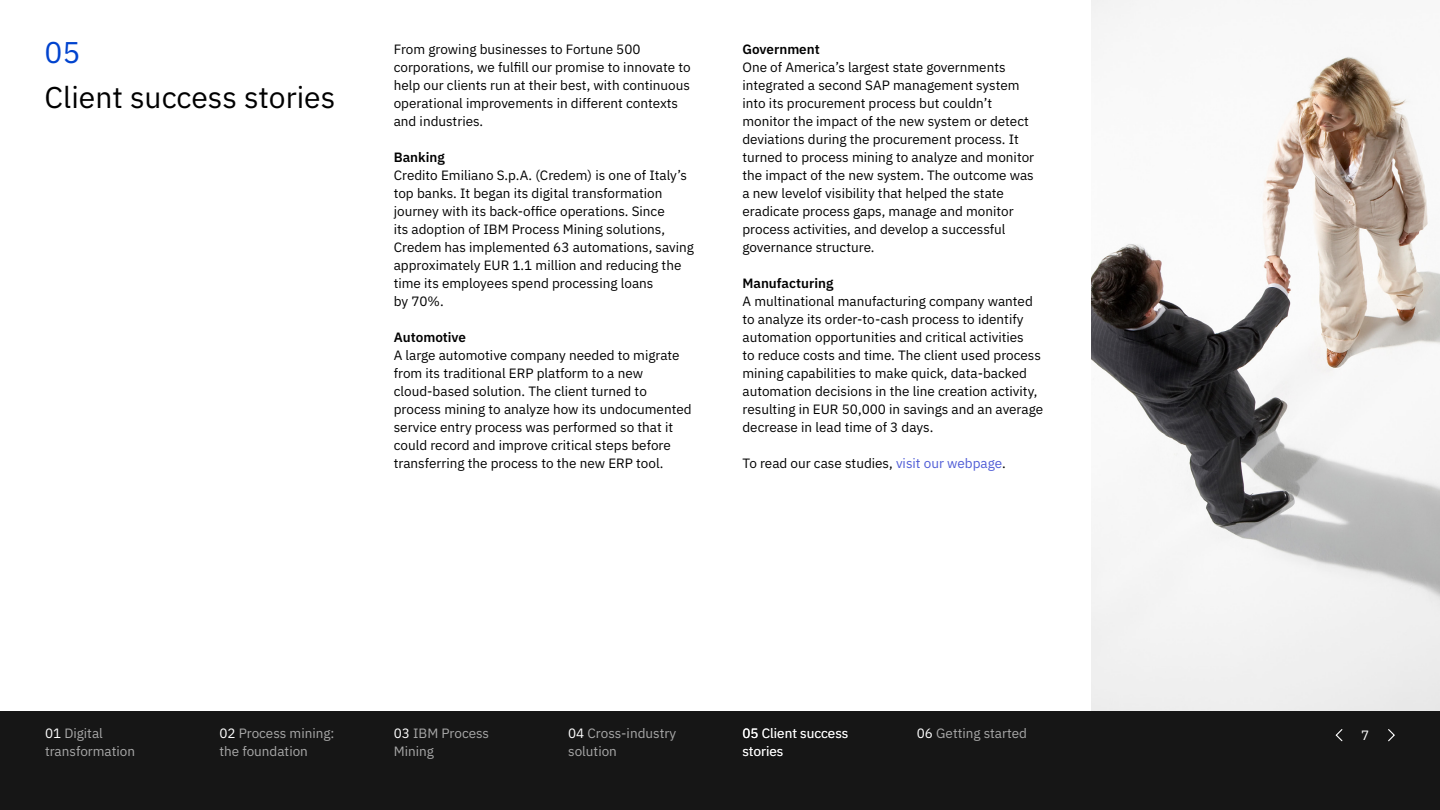
<style>
.page{position:relative;width:1440px;height:810px;background:#fff}
.page>*{position:absolute;margin:0;border:0;box-sizing:border-box;transform-origin:0 0}
.t1{font:30px "IBM Plex Sans";color:#000}
.t2{font:30px "IBM Plex Sans";color:#0043ce}
.t3{font:13.5px/18px "IBM Plex Sans";color:#000}
.t4{font:13.5px/18px "IBM Plex Sans";color:#a8a8a8}
.t5{font:600 13.5px "IBM Plex Sans";color:#000}
.t6{font:13.5px/18px "IBM Plex Sans";color:#fff}
.s1{color:#4f5cd6}
.s2{color:#fff}
</style>
<div class="page">
<div style="left:0;top:711px;width:1440px;height:99px;background:#161616"></div>
<svg style="left:1335px;top:729px;width:8px;height:13px"></svg>
<svg style="left:1388px;top:729px;width:7px;height:13px"></svg>
<img style="left:1091px;top:0;width:349px;height:711px">
<h1 class="t2" style="left:45px;top:29px;width:37px">05</h1>
<h1 class="t1" style="left:45px;top:74px;width:292px">Client success stories</h1>
<p class="t3" style="left:394px;top:39px;width:298px">From growing businesses to Fortune 500 corporations, we fulfill our promise to innovate to help our clients run at their best, with continuous operational improvements in different contexts and industries.</p>
<p class="t5" style="left:394px;top:147px;width:53px">Banking</p>
<p class="t3" style="left:394px;top:165px;width:302px">Credito Emiliano S.p.A. (Credem) is one of Italy’s top banks. It began its digital transformation journey with its back-office operations. Since<br>its adoption of IBM Process Mining solutions, Credem has implemented 63 automations, saving approximately EUR 1.1 million and reducing the time its employees spend processing loans<br>by 70%.</p>
<p class="t5" style="left:394px;top:327px;width:74px">Automotive</p>
<p class="t3" style="left:394px;top:345px;width:299px">A large automotive company needed to migrate from its traditional ERP platform to a new cloud-based solution. The client turned to process mining to analyze how its undocumented service entry process was performed so that it could record and improve critical steps before transferring the process to the new ERP tool.</p>
<p class="t5" style="left:742px;top:39px;width:79px">Government</p>
<p class="t3" style="left:742px;top:57px;width:293px">One of America’s largest state governments integrated a second SAP management system into its procurement process but couldn’t monitor the impact of the new system or detect deviations during the procurement process. It turned to process mining to analyze and monitor the impact of the new system. The outcome was a new levelof visibility that helped the state eradicate process gaps, manage and monitor process activities, and develop a successful governance structure.</p>
<p class="t5" style="left:742px;top:272px;width:92px">Manufacturing</p>
<p class="t3" style="left:742px;top:291px;width:302px">A multinational manufacturing company wanted to analyze its order-to-cash process to identify automation opportunities and critical activities<br>to reduce costs and time. The client used process mining capabilities to make quick, data-backed automation decisions in the line creation activity, resulting in EUR 50,000 in savings and an average decrease in lead time of 3 days.</p>
<p class="t3" style="left:742px;top:453px;width:265px">To read our case studies, <span class="s1">visit our webpage</span>.</p>
<p class="t6" style="left:742px;top:723px;width:107px">05 Client success stories</p>
<p class="t4" style="left:45px;top:723px;width:92px"><span class="s2">01</span> Digital transformation</p>
<p class="t4" style="left:219px;top:723px;width:117px"><span class="s2">02</span> Process mining: the foundation</p>
<p class="t4" style="left:568px;top:723px;width:110px"><span class="s2">04</span> Cross-industry solution</p>
<p class="t4" style="left:394px;top:723px;width:97px"><span class="s2">03</span> IBM Process</p>
<p class="t4" style="left:917px;top:723px;width:112px"><span class="s2">06</span> Getting started</p>
<p class="t4" style="left:394px;top:741px;width:42px">Mining</p>
<p class="t6" style="left:1361px;top:725px;width:10px">7</p>
</div>
